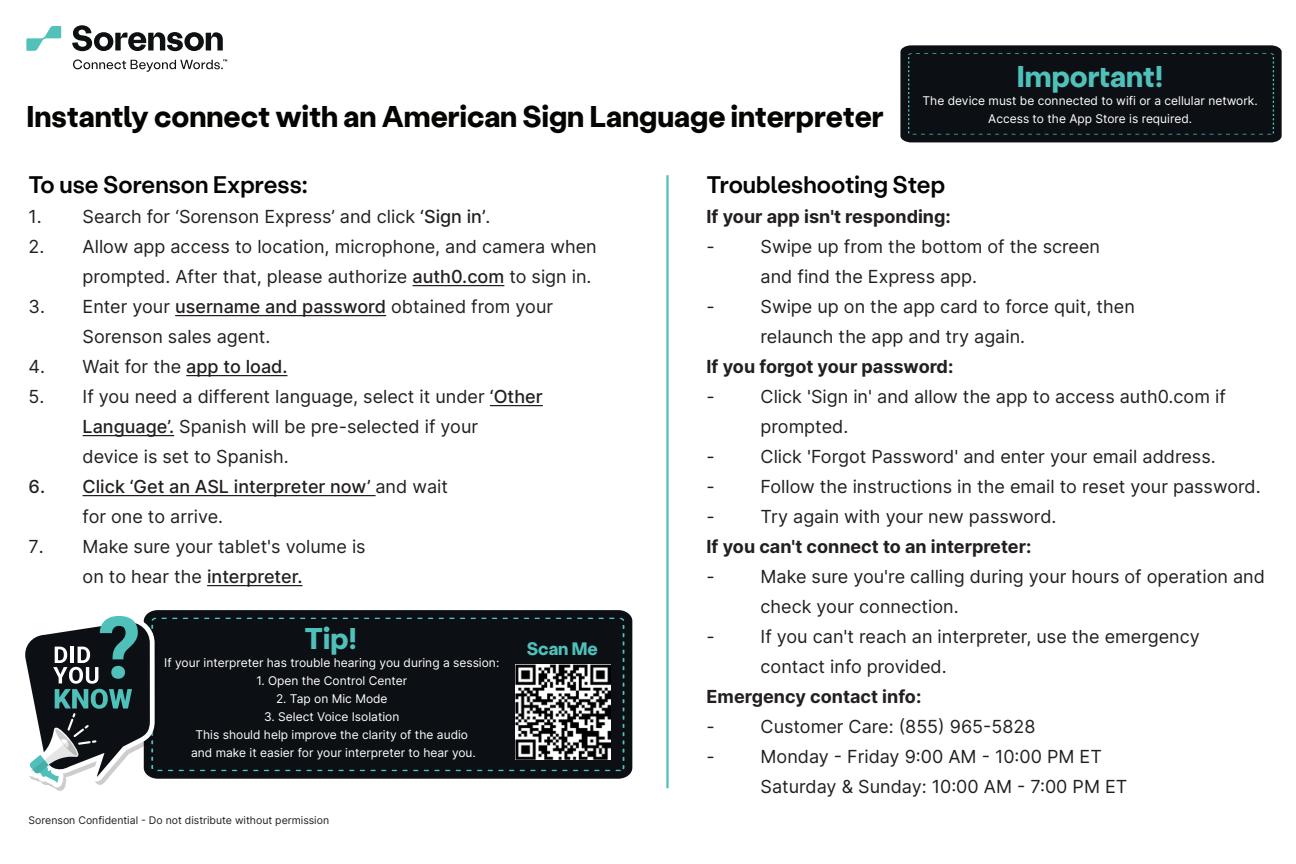
<style>
.page{position:relative;width:1296px;height:864px;background:#fff}
.page>*{position:absolute;margin:0;border:0;box-sizing:border-box;transform-origin:0 0}
.t1{font:700 30px "Stabil Grotesk";color:#040503}
.t2{font:700 30px "Stabil Grotesk";color:#4fc1ba}
.t3{font:500 24px "Stabil Grotesk";color:#040503}
.t4{font:18px/30px "Inter";color:#231f20}
.t5{font:700 18px "Inter";color:#231f20}
.t6{font:500 18px/30px "Inter";color:#231f20}
.t7{font:700 18px "Stabil Grotesk";color:#4fc1ba}
.t8{font:12px/18px "Inter";color:#fff;text-align:center}
.t9{font:10.5px "Inter";color:#231f20}
.s1{font-weight:500}
.s2{font-weight:400}
</style>
<div class="page">
<hr style="left:412px;top:285px;width:92px;height:1px;background:#231f20">
<hr style="left:175px;top:315px;width:211px;height:1px;background:#231f20">
<hr style="left:186px;top:375px;width:101px;height:1px;background:#231f20">
<hr style="left:490px;top:405px;width:53px;height:1px;background:#231f20">
<hr style="left:83px;top:435px;width:91px;height:1px;background:#231f20">
<hr style="left:83px;top:495px;width:293px;height:1px;background:#231f20">
<hr style="left:207px;top:585px;width:96px;height:1px;background:#231f20">
<svg style="left:152px;top:610px;width:480px;height:169px;background:#13181d"></svg>
<div style="left:158px;top:618px;width:466px;height:153px;background:#0c0f14"></div>
<svg style="left:25px;top:611px;width:133px;height:180px"></svg>
<svg style="left:72px;top:25px;width:151px;height:26px"></svg>
<svg style="left:26px;top:26px;width:35px;height:25px"></svg>
<svg style="left:73px;top:59px;width:154px;height:13px"></svg>
<hr style="left:666px;top:175px;width:3px;height:613px;background:#4fc1ba">
<div style="left:900px;top:45px;width:382px;height:97px;background:#0c0f14"></div>
<img style="left:516px;top:665px;width:94px;height:95px">
<h1 class="t1" style="left:26px;top:96px;width:859px">Instantly connect with an American Sign Language interpreter</h1>
<h1 class="t2" style="left:1017px;top:56px;width:148px">Important!</h1>
<p class="t8" style="left:923px;top:92px;width:337px">The device must be connected to wifi or a cellular network.<br>Access to the App Store is required.</p>
<h2 class="t3" style="left:29px;top:168px;width:281px">To use Sorenson Express:</h2>
<p class="t4" style="left:29px;top:201px;width:463px">1. Search for ‘Sorenson Express’ and click <span class="s1">‘Sign in’</span>.</p>
<p class="t4" style="left:29px;top:231px;width:570px;text-align:right">2. Allow app access to location, microphone, and camera when prompted. After that, please authorize <span class="s1">auth0.com</span> to sign in.</p>
<p class="t4" style="left:83px;top:291px;width:472px;text-indent:-54px">3. Enter your <span class="s1">username and password</span> obtained from your<br>Sorenson sales agent.</p>
<p class="t4" style="left:29px;top:351px;width:261px">4. Wait for the <span class="s1">app to load.</span></p>
<p class="t4" style="left:83px;top:381px;width:462px;text-indent:-54px">5. If you need a different language, select it under <span class="s1">‘Other<br>Language’.</span> Spanish will be pre-selected if your<br>device is set to Spanish.</p>
<p class="t6" style="left:83px;top:471px;width:367px;text-indent:-54px">6. Click ‘Get an ASL interpreter now’ <span class="s2">and wait for one to arrive.</span></p>
<p class="t4" style="left:29px;top:531px;width:339px;text-align:center">7. Make sure your tablet's volume is on to hear the <span class="s1">interpreter.</span></p>
<h1 class="t2" style="left:305px;top:618px;width:54px">Tip!</h1>
<p class="t8" style="left:164px;top:653px;width:337px">If your interpreter has trouble hearing you during a session:</p>
<p class="t8" style="left:256px;top:671px;width:152px">1. Open the Control Center</p>
<p class="t8" style="left:276px;top:689px;width:113px">2. Tap on Mic Mode</p>
<p class="t8" style="left:191px;top:707px;width:286px">3. Select Voice Isolation<br>This should help improve the clarity of the audio and make it easier for your interpreter to hear you.</p>
<p class="t7" style="left:527px;top:636px;width:72px">Scan Me</p>
<p class="t9" style="left:29px;top:813px;width:302px">Sorenson Confidential - Do not distribute without permission</p>
<h2 class="t3" style="left:707px;top:168px;width:240px">Troubleshooting Step</h2>
<p class="t5" style="left:707px;top:203px;width:246px">If your app isn't responding:</p>
<p class="t4" style="left:707px;top:231px;width:10px">-</p>
<p class="t4" style="left:761px;top:231px;width:341px">Swipe up from the bottom of the screen and find the Express app.</p>
<p class="t4" style="left:707px;top:291px;width:10px">-</p>
<p class="t4" style="left:761px;top:291px;width:376px">Swipe up on the app card to force quit, then relaunch the app and try again.</p>
<p class="t5" style="left:707px;top:353px;width:248px">If you forgot your password:</p>
<p class="t4" style="left:707px;top:381px;width:10px">-</p>
<p class="t4" style="left:761px;top:381px;width:467px">Click 'Sign in' and allow the app to access auth0.com if prompted.</p>
<p class="t4" style="left:707px;top:441px;width:10px">-</p>
<p class="t4" style="left:761px;top:441px;width:457px">Click 'Forgot Password' and enter your email address.</p>
<p class="t4" style="left:707px;top:471px;width:10px">-</p>
<p class="t4" style="left:761px;top:471px;width:502px">Follow the instructions in the email to reset your password.</p>
<p class="t4" style="left:707px;top:501px;width:10px">-</p>
<p class="t4" style="left:761px;top:501px;width:297px">Try again with your new password.</p>
<p class="t5" style="left:707px;top:533px;width:326px">If you can't connect to an interpreter:</p>
<p class="t4" style="left:707px;top:561px;width:10px">-</p>
<p class="t4" style="left:761px;top:561px;width:506px">Make sure you're calling during your hours of operation and check your connection.</p>
<p class="t4" style="left:707px;top:621px;width:10px">-</p>
<p class="t4" style="left:761px;top:621px;width:441px">If you can't reach an interpreter, use the emergency contact info provided.</p>
<p class="t5" style="left:707px;top:683px;width:216px">Emergency contact info:</p>
<p class="t4" style="left:707px;top:711px;width:10px">-</p>
<p class="t4" style="left:761px;top:711px;width:276px">Customer Care: (855) 965-5828</p>
<p class="t4" style="left:707px;top:741px;width:10px">-</p>
<p class="t4" style="left:761px;top:741px;width:368px">Monday - Friday 9:00 AM - 10:00 PM ET<br>Saturday &amp; Sunday: 10:00 AM - 7:00 PM ET</p>
</div>
